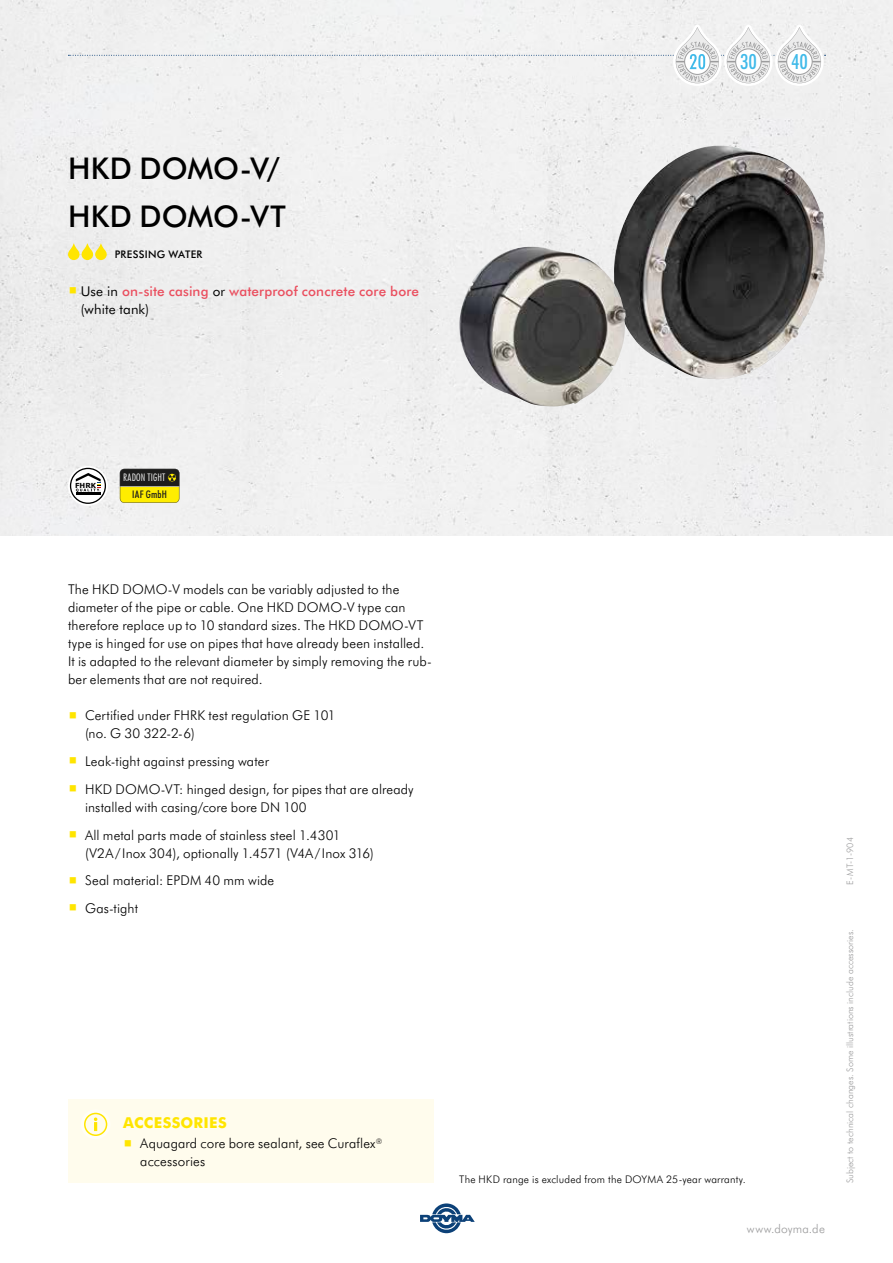
<style>
.page{position:relative;width:893px;height:1263px;background:#fff}
.page>*{position:absolute;margin:0;border:0;box-sizing:border-box;transform-origin:0 0}
.t1{font:500 30px/48.6px "Futura BT";color:#000}
.t2{font:500 condensed 20.85px "Futura BT";color:#40bae9}
.t3{font:800 15px "Futura BT";letter-spacing:.02em;color:#ffe500}
.t4{font:300 13.5px/18px "Futura BT";letter-spacing:.01em;color:#000}
.t5{font:500 13.5px/18px "Futura BT";letter-spacing:.01em;color:#ea4f5f}
.t6{font:300 12px "Futura BT";letter-spacing:.015em;color:#9c9c9d}
.t7{font:300 10.5px "Futura BT";letter-spacing:.02em;color:#000}
.t8{font:500 10.5px "Futura BT";letter-spacing:.03em;color:#000}
.t9{font:300 condensed 10.5px "Futura BT";letter-spacing:.015em;color:#fff}
.t10{font:500 condensed 10.5px "Futura BT";letter-spacing:.02em;color:#1d1d1c}
.t11{font:300 9px "Futura BT";color:#9c9c9d}
.t12{font:700 6.9px "Verdana";color:#000}
.s1{font-weight:400;color:#000}
</style>
<div class="page">
<div style="left:0;top:0;width:893px;height:535px;background:#efefef"></div>
<svg style="left:420px;top:1203px;width:55px;height:30px"></svg>
<img style="left:614px;top:145px;width:211px;height:234px">
<img style="left:458px;top:247px;width:168px;height:159px">
<svg style="left:68px;top:25px;width:758px;height:61px"></svg>
<svg style="left:120px;top:469px;width:59px;height:34px;background:#8c8315"></svg>
<div style="left:68px;top:466px;width:40px;height:40px;background:#fff;border-radius:50%"></div>
<svg style="left:70px;top:468px;width:36px;height:36px"></svg>
<svg style="left:68px;top:243px;width:39px;height:17px"></svg>
<div style="left:68px;top:1099px;width:366px;height:84px;background:#fffced"></div>
<svg style="left:81px;top:1109px;width:30px;height:30px"></svg>
<svg style="left:85px;top:1113px;width:22px;height:22px"></svg>
<div style="left:84px;top:1113px;width:23px;height:23px;border:2px solid #ffe500;border-radius:50%"></div>
<svg style="left:94px;top:1117px;width:3px;height:14px"></svg>
<svg style="left:70px;top:287px;width:6px;height:7px"></svg>
<h1 class="t1" style="left:68px;top:142px;width:219px">HKD DOMO-V/<br>HKD DOMO-VT</h1>
<p class="t8" style="left:115px;top:247px;width:89px">PRESSING WATER</p>
<p class="t5" style="left:81px;top:282px;width:340px"><span class="s1">Use in</span> on-site casing <span class="s1">or</span> waterproof concrete core bore <span class="s1">(white tank)</span></p>
<h2 class="t2" style="left:740px;top:47px;width:18px">30</h2>
<h2 class="t2" style="left:791px;top:47px;width:18px">40</h2>
<p class="t12" style="left:75px;top:480px;width:23px">FHRK</p>
<p class="t9" style="left:123px;top:470px;width:44px">RADON TIGHT</p>
<p class="t10" style="left:132px;top:487px;width:36px">IAF GmbH</p>
<p class="t4" style="left:68px;top:580px;width:365px">The HKD DOMO-V models can be variably adjusted to the diameter of the pipe or cable. One HKD DOMO-V type can therefore replace up to 10 standard sizes. The HKD DOMO-VT type is hinged for use on pipes that have already been installed.<br>It is adapted to the relevant diameter by simply removing the rub&shy;ber elements that are not required.</p>
<p class="t4" style="left:85px;top:706px;width:252px">Certified under FHRK test regulation GE 101 (no. G 30 322-2-6)</p>
<p class="t4" style="left:85px;top:747px;width:330px;line-height:27.8px">Leak-tight against pressing water<br>HKD DOMO-VT: hinged design, for pipes that are already</p>
<p class="t4" style="left:85px;top:793px;width:257px;line-height:27.8px">installed with casing/core bore DN 100<br>All metal parts made of stainless steel 1.4301</p>
<p class="t4" style="left:85px;top:838px;width:290px;line-height:27.8px">(V2A/ Inox 304), optionally 1.4571 (V4A/ Inox 316)<br>Seal material: EPDM 40 mm wide<br>Gas-tight</p>
<p class="t3" style="left:123px;top:1112px;width:105px">ACCESSORIES</p>
<p class="t4" style="left:140px;top:1134px;width:244px">Aquagard core bore sealant, see Curaflex<sup>® </sup>accessories</p>
<p class="t7" style="left:459px;top:1172px;width:288px">The HKD range is excluded from the DOYMA 25-year warranty.</p>
<p class="t6" style="left:747px;top:1221px;width:79px">www.doyma.de</p>
<p class="t11" style="left:844px;top:884px;width:49px;rotate:-90deg">E-MT-1-904</p>
<p class="t11" style="left:844px;top:1183px;width:256px;rotate:-90deg">Subject to technical changes. Some illustrations include accessories.</p>
</div>
